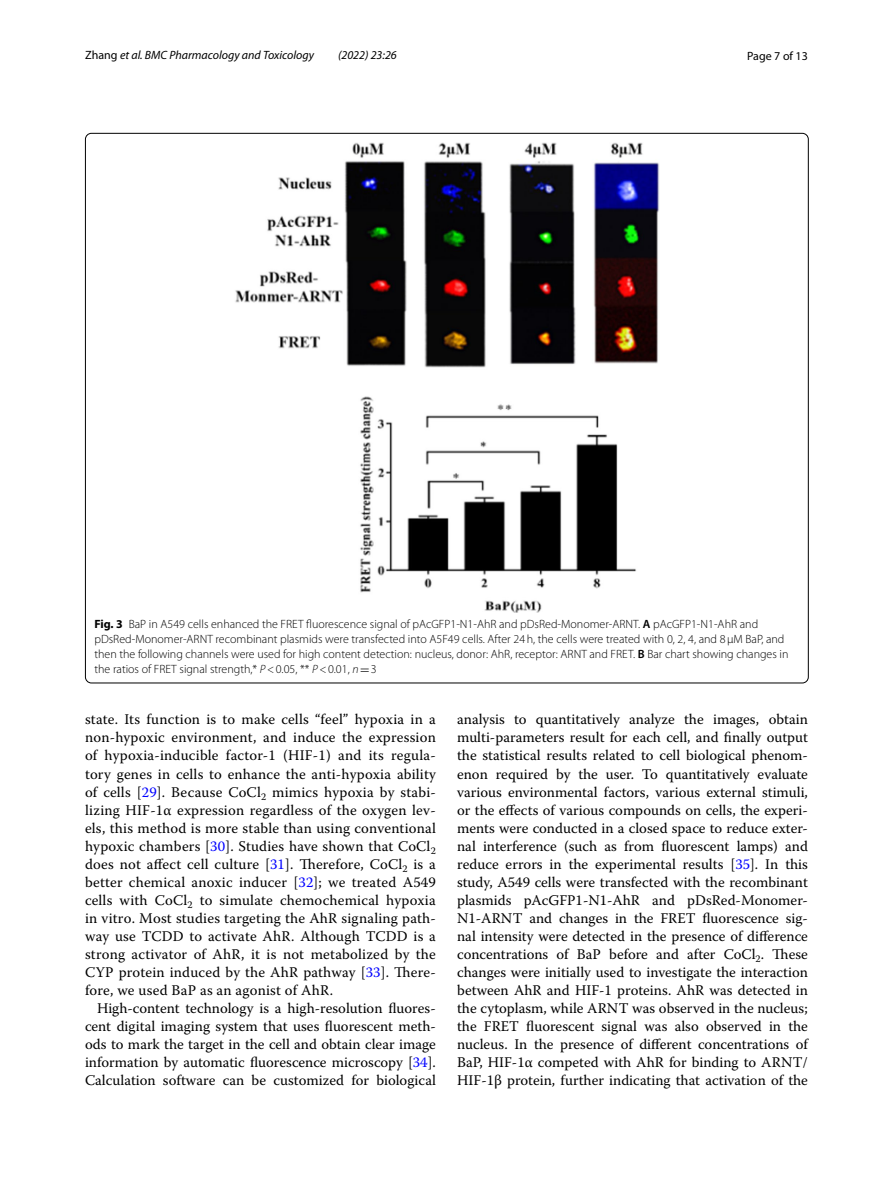
<style>
.page{position:relative;width:893px;height:1187px;background:#fff}
.page>*{position:absolute;margin:0;border:0;box-sizing:border-box;transform-origin:0 0}
.t1{font:14.7px/18px "Warnock Pro";letter-spacing:.005em;color:#000;text-align:justify}
.t2{font:300 12px/15px "Myriad Pro";color:#000}
.t3{font:italic 12px "Myriad Pro";color:#000}
.t4{font:12px "Myriad Pro";color:#000}
.s1{font-style:normal}
.s2{font-weight:700}
.s3{font-weight:600}
.s4{font-style:italic}
.s5{font-family:"MTSY";font-weight:400}
.s6{color:#00f}
</style>
<div class="page">
<img style="left:235px;top:142px;width:424px;height:471px">
<p class="t3" style="left:85px;top:48px;width:231px"><span class="s1">Zhang</span> et al. BMC Pharmacology and Toxicology</p>
<p class="t3" style="left:338px;top:48px;width:60px">(2022) 23:26</p>
<p class="t4" style="left:747px;top:48px;width:62px">Page 7 of 13</p>
<p class="t2" style="left:94px;top:616px;width:696px"><span class="s2">Fig. 3</span> BaP in A549 cells enhanced the FRET fluorescence signal of pAcGFP1-N1-AhR and pDsRed-Monomer-ARNT. <span class="s3">A</span> pAcGFP1-N1-AhR and pDsRed-Monomer-ARNT recombinant plasmids were transfected into A5F49 cells. After 24h, the cells were treated with 0, 2, 4, and 8μM BaP, and then the following channels were used for high content detection: nucleus, donor: AhR, receptor: ARNT and FRET. <span class="s3">B</span> Bar chart showing changes in the ratios of FRET signal strength,* <span class="s4">P</span>&lt;0.05, ** <span class="s4">P</span>&lt;0.01, <span class="s4">n</span><span class="s5">=</span>3</p>
<p class="t1" style="left:85px;top:710px;width:352px">state. Its function is to make cells “feel” hypoxia in a non-hypoxic environment, and induce the expression of hypoxia-inducible factor-1 (HIF-1) and its regula&shy;tory genes in cells to enhance the anti-hypoxia ability of cells [<span class="s6">29</span>]. Because CoCl<sub>2</sub> mimics hypoxia by stabi&shy;lizing HIF-1α expression regardless of the oxygen lev&shy;els, this method is more stable than using conventional hypoxic chambers [<span class="s6">30</span>]. Studies have shown that CoCl<sub>2 </sub>does not affect cell culture [<span class="s6">31</span>]. Therefore, CoCl<sub>2</sub> is a better chemical anoxic inducer [<span class="s6">32</span>]; we treated A549 cells with CoCl<sub>2</sub> to simulate chemochemical hypoxia in vitro. Most studies targeting the AhR signaling path&shy;way use TCDD to activate AhR. Although TCDD is a strong activator of AhR, it is not metabolized by the CYP protein induced by the AhR pathway [<span class="s6">33</span>]. There&shy;fore, we used BaP as an agonist of AhR.</p>
<p class="t1" style="left:85px;top:998px;width:352px;text-indent:12px">High-content technology is a high-resolution fluores&shy;cent digital imaging system that uses fluorescent meth&shy;ods to mark the target in the cell and obtain clear image information by automatic fluorescence microscopy [<span class="s6">34</span>].<br>Calculation software can be customized for biological</p>
<p class="t1" style="left:457px;top:710px;width:352px">analysis to quantitatively analyze the images, obtain multi-parameters result for each cell, and finally output the statistical results related to cell biological phenom&shy;enon required by the user. To quantitatively evaluate various environmental factors, various external stimuli, or the effects of various compounds on cells, the experi&shy;ments were conducted in a closed space to reduce exter&shy;nal interference (such as from fluorescent lamps) and reduce errors in the experimental results [<span class="s6">35</span>]. In this study, A549 cells were transfected with the recombinant plasmids pAcGFP1-N1-AhR and pDsRed-Monomer-N1-ARNT and changes in the FRET fluorescence sig&shy;nal intensity were detected in the presence of difference concentrations of BaP before and after CoCl<sub>2</sub>. These changes were initially used to investigate the interaction between AhR and HIF-1 proteins. AhR was detected in the cytoplasm, while ARNT was observed in the nucleus; the FRET fluorescent signal was also observed in the nucleus. In the presence of different concentrations of BaP, HIF-1α competed with AhR for binding to ARNT/ HIF-1β protein, further indicating that activation of the</p>
</div>
